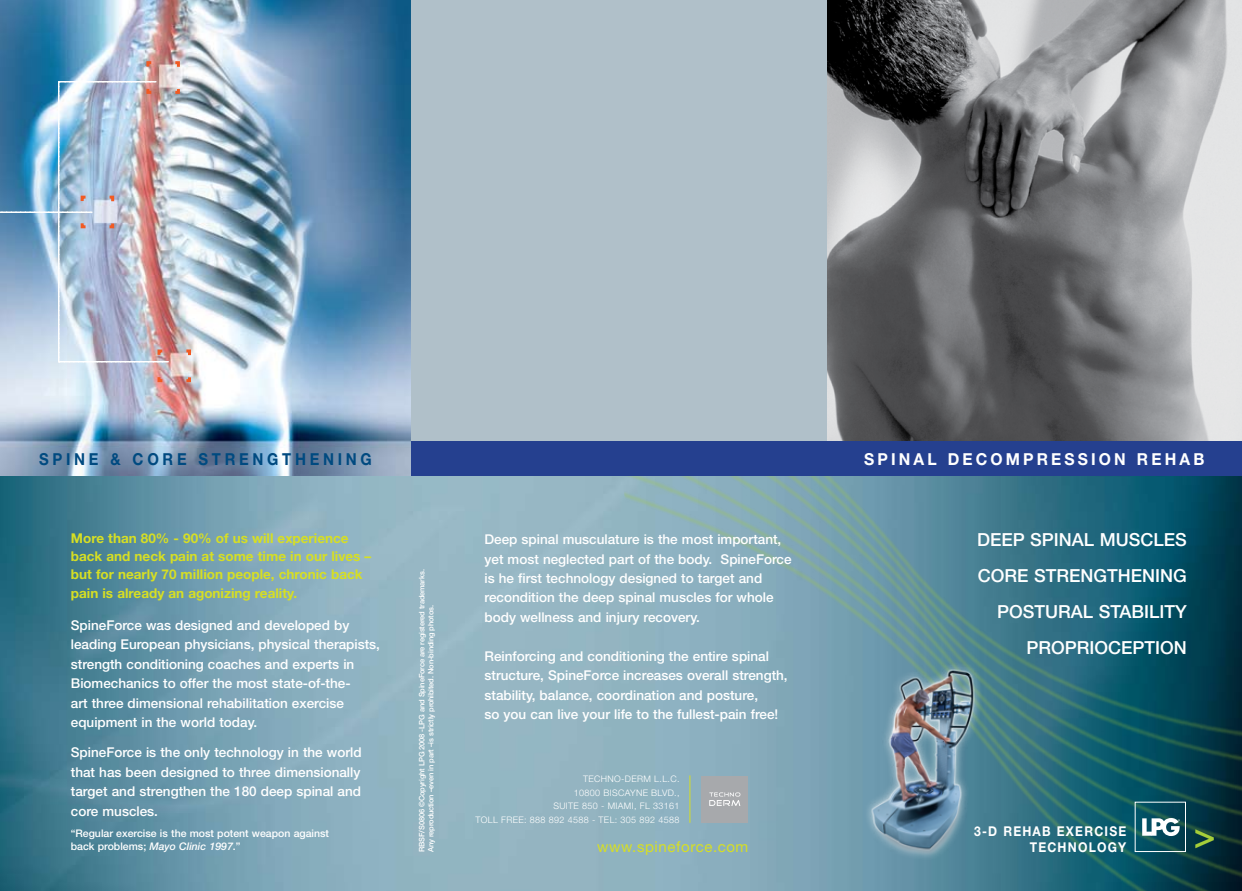
<style>
.page{position:relative;width:1242px;height:891px;background:#fff}
.page>*{position:absolute;margin:0;border:0;box-sizing:border-box;transform-origin:0 0}
.t1{font:500 36.45px "Helvetica Neue";color:#a6ce39}
.t2{font:500 18px "Helvetica Neue";color:#fff}
.t3{font:700 16.5px "Helvetica Neue";letter-spacing:.2em;color:#fff;scale:.95 1}
.t4{font:700 16.5px "Helvetica Neue";letter-spacing:.25em;color:#004a80;scale:.9 1}
.t5{font:15px "Helvetica Neue";letter-spacing:.04em;color:#d7df23}
.t6{font:500 13.5px/19.5px "Helvetica Neue";color:#fff}
.t7{font:700 13.5px/18px "Helvetica Neue";color:#d7df23}
.t8{font:700 13.5px/16.2px "Helvetica Neue";letter-spacing:.1em;color:#fff;text-align:right;scale:.9 1}
.t9{font:500 10.5px/13.5px "Helvetica Neue";color:#fff}
.t10{font:300 9px/13.5px "Helvetica Neue";letter-spacing:.04em;color:#fff;text-align:right}
.t11{font:500 7.5px/9px "Helvetica Neue";letter-spacing:-.02em;color:#fff}
.s1{font-style:italic}
</style>
<div class="page">
<img style="left:0;top:475px;width:622px;height:416px">
<img style="left:622px;top:475px;width:620px;height:416px">
<hr style="left:689px;top:775px;width:1px;height:48px;background:#d7df23">
<div style="left:702px;top:776px;width:46px;height:47px;background:#a7a9ac"></div>
<svg style="left:709px;top:792px;width:31px;height:14px"></svg>
<img style="left:826px;top:0;width:416px;height:441px">
<div style="left:411px;top:0;width:415px;height:446px;background:#b0c0c9"></div>
<img style="left:0;top:0;width:411px;height:475px">
<svg style="left:145px;top:60px;width:9px;height:10px"></svg>
<svg style="left:172px;top:60px;width:9px;height:10px"></svg>
<img style="left:0;top:81px;width:192px;height:281px">
<svg style="left:183px;top:374px;width:9px;height:10px"></svg>
<svg style="left:156px;top:374px;width:9px;height:10px"></svg>
<div style="left:411px;top:441px;width:831px;height:34px;background:#25408f"></div>
<svg style="left:1142px;top:818px;width:38px;height:18px"></svg>
<div style="left:1135px;top:802px;width:51px;height:50px;border:1px solid #fff"></div>
<div style="left:861px;top:658px;width:155px;height:219px;background:#fff;opacity:.75"></div>
<img style="left:870px;top:663px;width:124px;height:192px">
<p class="t4" style="left:39px;top:449px;width:371px">SPINE &amp; CORE STRENGTHENING</p>
<p class="t7" style="left:71px;top:529px;width:302px">More than 80% - 90% of us will experience back and neck pain at some time in our lives – but for nearly 70 million people, chronic back</p>
<p class="t7" style="left:71px;top:584px;width:228px">pain is already an agonizing reality.</p>
<p class="t6" style="left:71px;top:615px;width:311px">SpineForce was designed and developed by leading European physicians, physical therapists, strength conditioning coaches and experts in Biomechanics to offer the most state-of-the-<br>art three dimensional rehabilitation exercise equipment in the world today.</p>
<p class="t6" style="left:71px;top:743px;width:292px;text-align:justify">SpineForce is the only technology in the world that has been designed to three dimensionally target and strengthen the 180 deep spinal and core muscles.</p>
<p class="t9" style="left:71px;top:826px;width:260px">“Regular exercise is the most potent weapon against back problems; <span class="s1">Mayo Clinic 1997</span>.”</p>
<p class="t11" style="left:417px;top:852px;width:284px;rotate:-90deg">RBSF/S0806 ©Copyright LPG 2008 -LPG and SpineForce are registered trademarks.<br>Any reproduction –even in part –is strictly prohibited. Non-binding photos.</p>
<p class="t6" style="left:484px;top:529px;width:309px">Deep spinal musculature is the most important, yet most neglected part of the body. SpineForce is he first technology designed to target and recondition the deep spinal muscles for whole body wellness and injury recovery.</p>
<p class="t6" style="left:484px;top:646px;width:305px">Reinforcing and conditioning the entire spinal structure, SpineForce increases overall strength, stability, balance, coordination and posture,<br>so you can live your life to the fullest-pain free!</p>
<p class="t10" style="left:553px;top:772px;width:128px">TECHNO-DERM L.L.C.<br>10800 BISCAYNE BLVD.,<br>SUITE 850 - MIAMI, FL 33161</p>
<p class="t10" style="left:476px;top:813px;width:12px">TOLL</p>
<p class="t10" style="left:501px;top:813px;width:12px">FREE</p>
<p class="t10" style="left:524px;top:813px;width:157px">: 888 892 4588 - TEL: 305 892 4588</p>
<p class="t5" style="left:597px;top:838px;width:153px">www.spineforce.com</p>
<p class="t3" style="left:864px;top:449px;width:360px">SPINAL DECOMPRESSION REHAB</p>
<h2 class="t2" style="left:977px;top:529px;width:211px">DEEP spinAl MUSCLES</h2>
<h2 class="t2" style="left:978px;top:565px;width:210px">Core Strengthening</h2>
<h2 class="t2" style="left:997px;top:601px;width:62px">Postura</h2>
<h2 class="t2" style="left:1083px;top:601px;width:70px">l STABILIT</h2>
<h2 class="t2" style="left:1175px;top:601px;width:13px">Y</h2>
<h2 class="t2" style="left:1026px;top:637px;width:130px">PROPRIOCEPTION</h2>
<p class="t8" style="left:974px;top:822px;width:171px">3-d REHAB EXERCISE<br>TECHNOLOGY</p>
<h1 class="t1" style="left:1194px;top:813px;width:23px">&gt;</h1>
</div>
